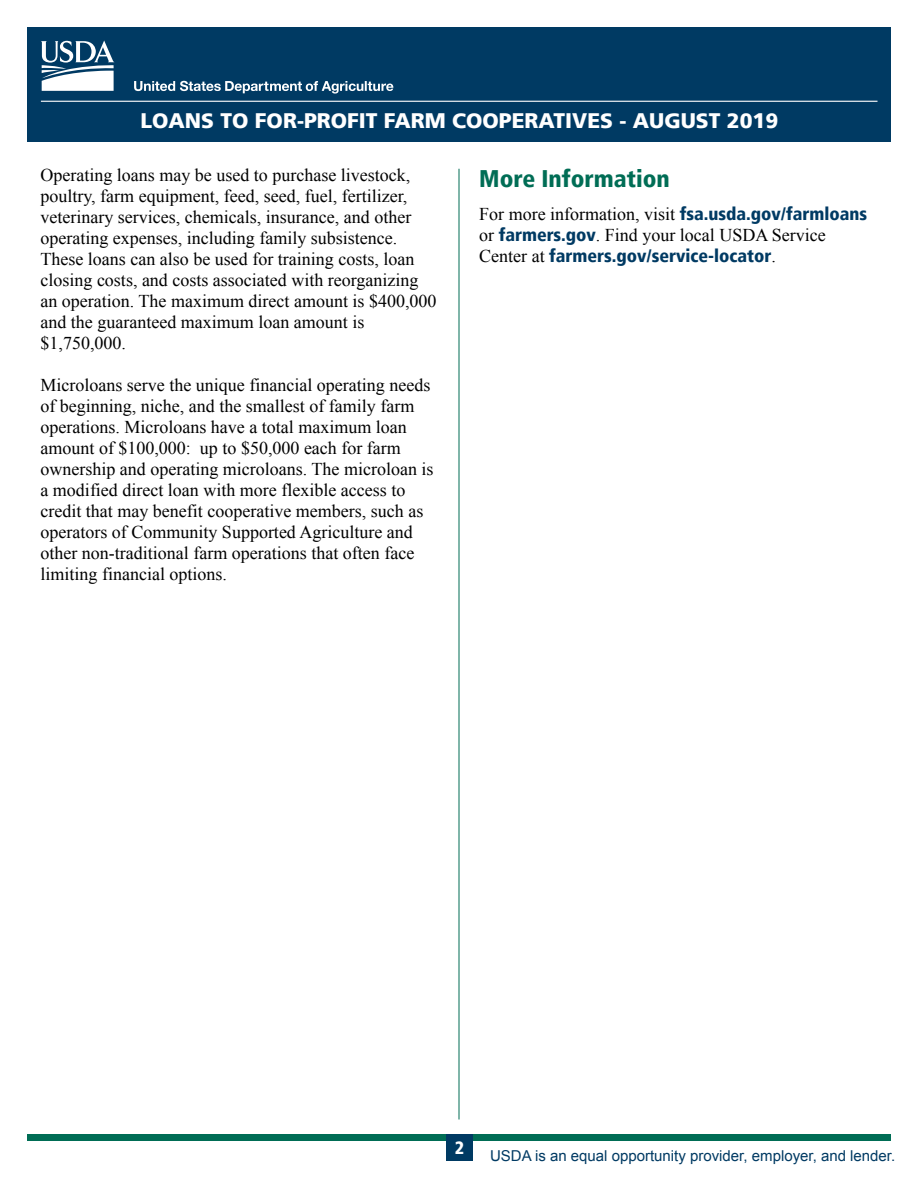
<style>
.page{position:relative;width:918px;height:1188px;background:#fff}
.page>*{position:absolute;margin:0;border:0;box-sizing:border-box;transform-origin:0 0}
.t1{font:900 condensed 24px "Frutiger LT";color:#006d55}
.t2{font:900 21px "Frutiger LT";color:#fff}
.t3{font:18px/21px "Times New Roman";color:#000}
.t4{font:900 condensed 18px "Frutiger LT";color:#003a63}
.t5{font:900 condensed 18px "Frutiger LT";color:#fff}
.t6{font:15px "Arial";color:#003a63}
.s1{font-family:"Frutiger LT";font-weight:900;font-stretch:condensed;color:#003a63}
.s2{font-family:"Times New Roman";font-weight:400;font-stretch:normal;color:#000}
</style>
<div class="page">
<div style="left:27px;top:1134px;width:864px;height:7px;background:#006d55"></div>
<div style="left:446px;top:1134px;width:27px;height:27px;background:#003a63"></div>
<div style="left:27px;top:27px;width:864px;height:115px;background:#003a63"></div>
<svg style="left:41px;top:40px;width:74px;height:51px"></svg>
<svg style="left:134px;top:81px;width:259px;height:13px"></svg>
<hr style="left:41px;top:101px;width:837px;height:1px;background:#fff">
<hr style="left:459px;top:169px;width:1px;height:950px;background:#006d55">
<p class="t2" style="left:141px;top:108px;width:639px">LOANS TO FOR-PROFIT FARM COOPERATIVES - AUGUST 2019</p>
<p class="t3" style="left:40px;top:164px;width:398px">Operating loans may be used to purchase livestock, poultry, farm equipment, feed, seed, fuel, fertilizer, veterinary services, chemicals, insurance, and other operating expenses, including family subsistence.<br>These loans can also be used for training costs, loan closing costs, and costs associated with reorganizing an operation. The maximum direct amount is $400,000 and the guaranteed maximum loan amount is $1,750,000.</p>
<p class="t3" style="left:40px;top:375px;width:395px">Microloans serve the unique financial operating needs of beginning, niche, and the smallest of family farm operations. Microloans have a total maximum loan amount of $100,000: up to $50,000 each for farm ownership and operating microloans. The microloan is a modified direct loan with more flexible access to credit that may benefit cooperative members, such as operators of Community Supported Agriculture and other non-traditional farm operations that often face limiting financial options.</p>
<h1 class="t1" style="left:479px;top:164px;width:192px">More Information</h1>
<p class="t3" style="left:479px;top:203px;width:389px">For more information, visit <span class="s1">fsa.usda.gov/farmloans </span>or <span class="s1">farmers.gov</span>. Find your local USDA Service</p>
<p class="t4" style="left:479px;top:245px;width:298px"><span class="s2">Center at</span> farmers.gov/service-locator<span class="s2">.</span></p>
<p class="t5" style="left:455px;top:1137px;width:11px">2</p>
<p class="t6" style="left:490px;top:1146px;width:407px">USDA is an equal opportunity provider, employer, and lender.</p>
</div>
